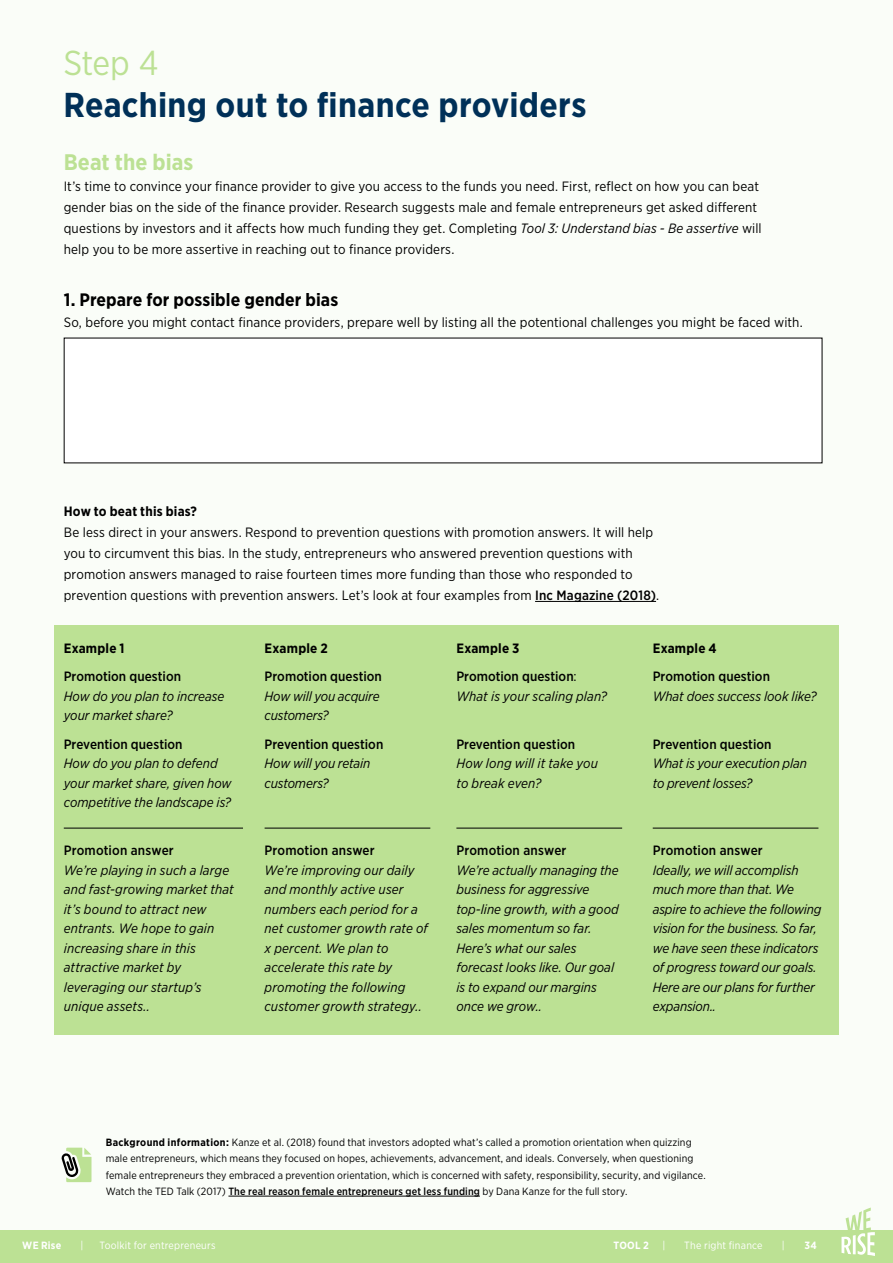
<style>
.page{position:relative;width:893px;height:1263px;background:#fafdf8}
.page>*{position:absolute;margin:0;border:0;box-sizing:border-box;transform-origin:0 0}
.t1{font:700 34.5px "Gotham Narrow";letter-spacing:.01em;color:#003058}
.t2{font:34.5px "Gotham Narrow";color:#bce194}
.t3{font:700 22.5px "Gotham Narrow";color:#bce194}
.t4{font:700 18px "Gotham Narrow";color:#000}
.t5{font:italic 13.5px/19.5px "Gotham Narrow";color:#000}
.t6{font:13.5px/21px "Gotham Narrow";letter-spacing:.01em;color:#000}
.t7{font:500 13.5px/28.5px "Gotham Narrow";letter-spacing:.005em;color:#000}
.t8{font:700 13.5px "Gotham Narrow";letter-spacing:.015em;color:#000}
.t9{font:10.5px/16.5px "Gotham Narrow";letter-spacing:.01em;color:#000}
.t10{font:10.5px "Gotham Narrow";letter-spacing:.02em;color:#fff}
.t11{font:700 10.5px "Gotham Narrow";letter-spacing:.02em;color:#fff}
.s1{font-style:italic}
.s2{font-weight:500}
.s3{font-weight:700}
.s4{font-weight:400}
</style>
<div class="page">
<div style="left:54px;top:625px;width:785px;height:410px;background:#bce194"></div>
<div style="left:64px;top:338px;width:758px;height:125px;background:#fff"></div>
<hr style="left:228px;top:1196px;width:252px;height:1px;background:#000">
<hr style="left:535px;top:601px;width:121px;height:1px;background:#000">
<hr style="left:64px;top:828px;width:179px;height:1px;background:#000">
<hr style="left:265px;top:828px;width:165px;height:1px;background:#000">
<hr style="left:456px;top:828px;width:166px;height:1px;background:#000">
<hr style="left:653px;top:828px;width:165px;height:1px;background:#000">
<div style="left:0;top:1230px;width:893px;height:33px;background:#bce194"></div>
<svg style="left:841px;top:1207px;width:34px;height:49px"></svg>
<svg style="left:61px;top:1148px;width:31px;height:34px"></svg>
<h1 class="t2" style="left:63px;top:41px;width:97px">Step 4</h1>
<h1 class="t1" style="left:63px;top:83px;width:525px">Reaching out to finance providers</h1>
<h2 class="t3" style="left:64px;top:147px;width:131px">Beat the bias</h2>
<p class="t6" style="left:64px;top:175px;width:699px">It’s time to convince your finance provider to give you access to the funds you need. First, reflect on how you can beat gender bias on the side of the finance provider. Research suggests male and female entrepreneurs get asked different questions by investors and it affects how much funding they get. Completing <span class="s1">Tool 3: Understand bias - Be assertive</span> will help you to be more assertive in reaching out to finance providers.</p>
<h3 class="t4" style="left:64px;top:288px;width:276px">1. Prepare for possible gender bias</h3>
<p class="t6" style="left:64px;top:311px;width:740px">So, before you might contact finance providers, prepare well by listing all the potentional challenges you might be faced with.</p>
<p class="t8" style="left:64px;top:503px;width:135px">How to beat this bias?</p>
<p class="t6" style="left:64px;top:521px;width:597px">Be less direct in your answers. Respond to prevention questions with promotion answers. It will help you to circumvent this bias. In the study, entrepreneurs who answered prevention questions with promotion answers managed to raise fourteen times more funding than those who responded to prevention questions with prevention answers. Let’s look at four examples from <span class="s2">Inc Magazine (2018)</span>.</p>
<p class="t8" style="left:64px;top:639px;width:62px">Example 1</p>
<p class="t7" style="left:64px;top:662px;width:119px">Promotion question</p>
<p class="t5" style="left:64px;top:686px;width:162px">How do you plan to increase your market share?</p>
<p class="t7" style="left:64px;top:730px;width:120px">Prevention question</p>
<p class="t5" style="left:64px;top:754px;width:169px">How do you plan to defend your market share, given how competitive the landscape is?</p>
<p class="t7" style="left:64px;top:836px;width:112px">Promotion answer</p>
<p class="t5" style="left:64px;top:860px;width:172px">We’re playing in such a large and fast-growing market that it’s bound to attract new entrants. We hope to gain increasing share in this attractive market by leveraging our startup’s unique assets..</p>
<p class="t8" style="left:265px;top:639px;width:65px">Example 2</p>
<p class="t7" style="left:265px;top:662px;width:119px">Promotion question</p>
<p class="t5" style="left:265px;top:686px;width:117px">How will you acquire customers?</p>
<p class="t7" style="left:265px;top:730px;width:120px">Prevention question</p>
<p class="t5" style="left:265px;top:754px;width:107px">How will you retain customers?</p>
<p class="t7" style="left:265px;top:836px;width:112px">Promotion answer</p>
<p class="t5" style="left:265px;top:860px;width:165px">We’re improving our daily and monthly active user numbers each period for a net customer growth rate of x percent. We plan to accelerate this rate by promoting the following customer growth strategy..</p>
<p class="t7" style="left:456px;top:634px;width:122px"><span class="s3">Example 3<br></span>Promotion question<span class="s4">:</span></p>
<p class="t5" style="left:456px;top:686px;width:152px">What is your scaling plan?</p>
<p class="t7" style="left:456px;top:730px;width:120px">Prevention question</p>
<p class="t5" style="left:456px;top:753px;width:143px">How long will it take you to break even?</p>
<p class="t7" style="left:456px;top:836px;width:112px">Promotion answer</p>
<p class="t5" style="left:456px;top:860px;width:164px">We’re actually managing the business for aggressive top-line growth, with a good sales momentum so far.<br>Here’s what our sales forecast looks like. Our goal is to expand our margins once we grow..</p>
<p class="t8" style="left:653px;top:639px;width:66px">Example 4</p>
<p class="t7" style="left:653px;top:662px;width:119px">Promotion question</p>
<p class="t5" style="left:653px;top:686px;width:166px">What does success look like?</p>
<p class="t7" style="left:653px;top:729px;width:120px">Prevention question</p>
<p class="t5" style="left:653px;top:753px;width:156px">What is your execution plan to prevent losses?</p>
<p class="t7" style="left:653px;top:836px;width:112px">Promotion answer</p>
<p class="t5" style="left:653px;top:860px;width:170px">Ideally, we will accomplish much more than that. We aspire to achieve the following vision for the business. So far, we have seen these indicators of progress toward our goals.<br>Here are our plans for further expansion..</p>
<p class="t9" style="left:106px;top:1133px;width:601px"><span class="s3">Background information:</span> Kanze et al. (2018) found that investors adopted what’s called a promotion orientation when quizzing male entrepreneurs, which means they focused on hopes, achievements, advancement, and ideals. Conversely, when questioning female entrepreneurs they embraced a prevention orientation, which is concerned with safety, responsibility, security, and vigilance.<br>Watch the TED Talk (2017) <span class="s2">The real reason female entrepreneurs get less funding</span> by Dana Kanze for the full story.</p>
<p class="t11" style="left:22px;top:1238px;width:40px">WE Rise</p>
<p class="t10" style="left:80px;top:1238px;width:4px">|</p>
<p class="t10" style="left:100px;top:1238px;width:117px">Toolkit for entrepreneurs</p>
<p class="t11" style="left:614px;top:1238px;width:37px">TOOL 2</p>
<p class="t10" style="left:662px;top:1238px;width:4px">|</p>
<p class="t10" style="left:684px;top:1238px;width:80px">The right finance</p>
<p class="t10" style="left:782px;top:1238px;width:4px">|</p>
<p class="t11" style="left:804px;top:1238px;width:14px">34</p>
</div>
